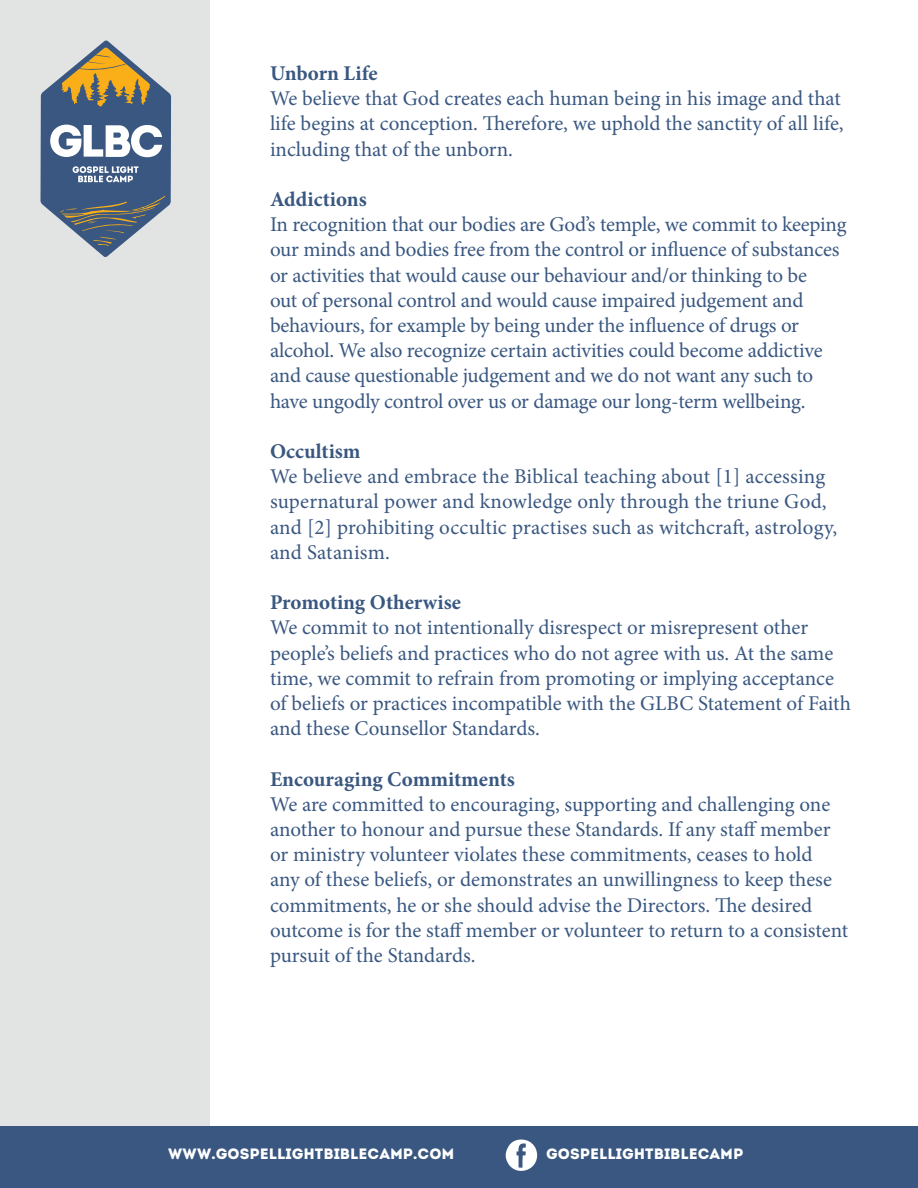
<style>
.page{position:relative;width:918px;height:1188px;background:#fff}
.page>*{position:absolute;margin:0;border:0;box-sizing:border-box;transform-origin:0 0}
.t1{font:21px/25.2px "Minion Pro";letter-spacing:-.005em;color:#395780}
.t2{font:700 21px "Minion Pro";color:#395780}
.t3{font:15px "Intro";color:#fff}
</style>
<div class="page">
<div style="left:0;top:0;width:209px;height:1188px;background:#e2e4e4"></div>
<svg style="left:40px;top:40px;width:131px;height:217px"></svg>
<div style="left:0;top:1126px;width:918px;height:62px;background:#395780"></div>
<svg style="left:506px;top:1139px;width:31px;height:32px"></svg>
<p class="t2" style="left:270px;top:59px;width:109px">Unborn Life</p>
<p class="t1" style="left:270px;top:86px;width:575px">We believe that God creates each human being in his image and that life begins at conception. Therefore, we uphold the sanctity of all life, including that of the unborn.</p>
<p class="t2" style="left:270px;top:185px;width:98px">Addictions</p>
<p class="t1" style="left:270px;top:212px;width:578px">In recognition that our bodies are God’s temple, we commit to keeping our minds and bodies free from the control or influence of substances or activities that would cause our behaviour and/or thinking to be<br>out of personal control and would cause impaired judgement and behaviours, for example by being under the influence of drugs or alcohol. We also recognize certain activities could become addictive and cause questionable judgement and we do not want any such to have ungodly control over us or damage our long-term wellbeing.</p>
<p class="t2" style="left:270px;top:437px;width:92px">Occultism</p>
<p class="t1" style="left:270px;top:464px;width:569px">We believe and embrace the Biblical teaching about [1] accessing supernatural power and knowledge only through the triune God, and [2] prohibiting occultic practises such as witchcraft, astrology, and Satanism.</p>
<p class="t2" style="left:270px;top:588px;width:193px">Promoting Otherwise</p>
<p class="t1" style="left:270px;top:615px;width:582px">We commit to not intentionally disrespect or misrepresent other people’s beliefs and practices who do not agree with us. At the same time, we commit to refrain from promoting or implying acceptance of beliefs or practices incompatible with the GLBC Statement of Faith and these Counsellor Standards.</p>
<p class="t2" style="left:270px;top:764px;width:246px">Encouraging Commitments</p>
<p class="t1" style="left:270px;top:792px;width:580px">We are committed to encouraging, supporting and challenging one another to honour and pursue these Standards. If any staff member or ministry volunteer violates these commitments, ceases to hold<br>any of these beliefs, or demonstrates an unwillingness to keep these commitments, he or she should advise the Directors. The desired outcome is for the staff member or volunteer to return to a consistent pursuit of the Standards.</p>
<p class="t3" style="left:168px;top:1145px;width:288px">WWW.GOSPELLIGHTBIBLECAMP.COM</p>
<p class="t3" style="left:546px;top:1145px;width:199px">GOSPELLIGHTBIBLECAMP</p>
</div>
